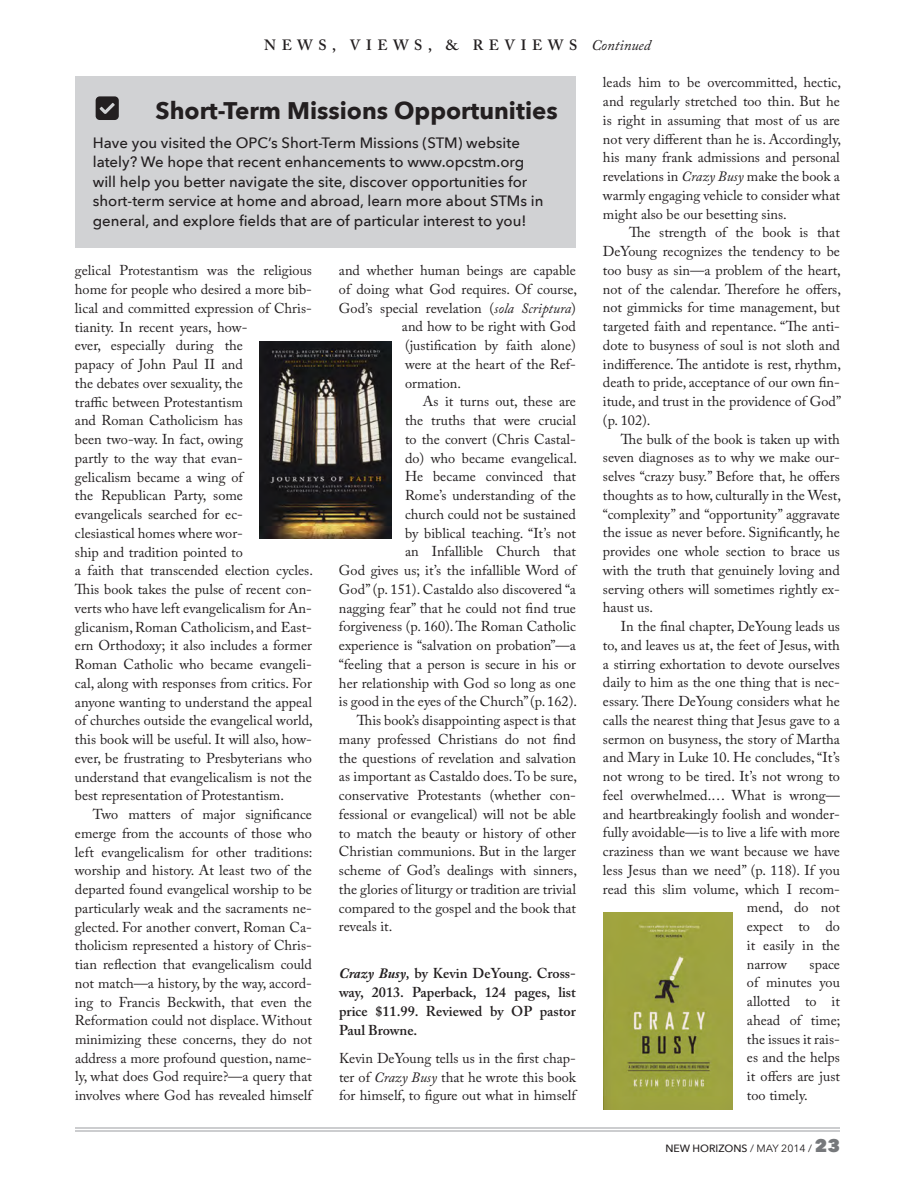
<style>
.page{position:relative;width:918px;height:1188px;background:#fff}
.page>*{position:absolute;margin:0;border:0;box-sizing:border-box;transform-origin:0 0}
.News_section_title{font:700 24px "Avenir Next";color:#231f20}
.t1{font:500 15px/19.5px "Avenir Next";color:#231f20}
.Section_Headers{font:600 14.85px "Adobe Caslon Pro";letter-spacing:.375em;color:#231f20}
.News_item_text{font:14.25px/18.8px "Adobe Caslon Pro";color:#231f20;text-align:justify}
.Review_information{font:600 14.25px/18.8px "Adobe Caslon Pro";color:#231f20;text-align:justify}
.t2{font:500 10.5px "Avenir Next";color:#231f20}
.s1{font-weight:400;font-style:italic}
.s2{font-style:italic}
.s3{font-weight:700;font-style:italic}
.s4{font-weight:400}
.s5{font-weight:800;font-size:18px;color:#76787b}
</style>
<div class="page">
<hr style="left:75px;top:1127px;width:765px;height:2px;background:#bcbdc0">
<hr style="left:75px;top:1130px;width:765px;height:2px;background:#bcbdc0">
<div style="left:75px;top:77px;width:501px;height:171px;background:#d1d2d4"></div>
<svg style="left:96px;top:96px;width:23px;height:24px"></svg>
<img style="left:259px;top:342px;width:132px;height:197px">
<img style="left:603px;top:912px;width:130px;height:198px">
<p class="Section_Headers" style="left:264px;top:36px;width:388px">NEWS, VIEWS, &amp; REVIEWS <span class="s1">Continued</span></p>
<p class="News_section_title" style="left:156px;top:96px;width:404px">Short-Term Missions Opportunities</p>
<p class="t1" style="left:93px;top:133px;width:452px">Have you visited the OPC’s Short-Term Missions (STM) website lately? We hope that recent enhancements to www.opcstm.org will help you better navigate the site, discover opportunities for short-term service at home and abroad, learn more about STMs in general, and explore fields that are of particular interest to you!</p>
<p class="News_item_text" style="left:75px;top:261px;width:240px;text-align:left">gelical Protestantism was the religious home for people who desired a more bib&shy;lical and committed expression of Chris&shy;tianity. In recent years, how-<br>ever, especially during the<br>papacy of John Paul II and<br>the debates over sexuality, the<br>traffic between Protestantism<br>and Roman Catholicism has<br>been two-way. In fact, owing<br>partly to the way that evan-<br>gelicalism became a wing of<br>the Republican Party, some evangelicals searched for ec-<br>clesiastical homes where wor-<br>ship and tradition pointed to<br>a faith that transcended election cycles.<br>This book takes the pulse of recent con&shy;verts who have left evangelicalism for An&shy;glicanism, Roman Catholicism, and East&shy;ern Orthodoxy; it also includes a former Roman Catholic who became evangeli&shy;cal, along with responses from critics. For anyone wanting to understand the appeal of churches outside the evangelical world, this book will be useful. It will also, how&shy;ever, be frustrating to Presbyterians who understand that evangelicalism is not the best representation of Protestantism.</p>
<p class="News_item_text" style="left:75px;top:805px;width:239px;text-indent:18px">Two matters of major significance emerge from the accounts of those who left evangelicalism for other traditions: worship and history. At least two of the departed found evangelical worship to be particularly weak and the sacraments ne&shy;glected. For another convert, Roman Ca&shy;tholicism represented a history of Chris&shy;tian reflection that evangelicalism could not match—a history, by the way, accord&shy;ing to Francis Beckwith, that even the Reformation could not displace. Without minimizing these concerns, they do not address a more profound question, name&shy;ly, what does God require?—a query that involves where God has revealed himself</p>
<p class="News_item_text" style="left:339px;top:261px;width:238px">and whether human beings are capable</p>
<p class="News_item_text" style="left:339px;top:280px;width:239px">of doing what God requires. Of course,</p>
<p class="News_item_text" style="left:339px;top:298px;width:238px">God’s special revelation (<span class="s2">sola Scriptura</span>)</p>
<p class="News_item_text" style="left:402px;top:317px;width:175px">and how to be right with God</p>
<p class="News_item_text" style="left:405px;top:336px;width:172px">(justification by faith alone)</p>
<p class="News_item_text" style="left:405px;top:355px;width:172px">were at the heart of the Ref-</p>
<p class="News_item_text" style="left:405px;top:373px;width:58px">ormation.</p>
<p class="News_item_text" style="left:339px;top:392px;width:240px;text-align:right">As it turns out, these are<br>the truths that were crucial<br>to the convert (Chris Castal-<br>do) who became evangelical.<br>He became convinced that<br>Rome’s understanding of the<br>church could not be sustained<br>by biblical teaching. “It’s not<br>an Infallible Church that<br>God gives us; it’s the infallible Word of God” (p. 151). Castaldo also discovered “a nagging fear” that he could not find true forgiveness (p. 160). The Roman Catholic experience is “salvation on probation”—a “feeling that a person is secure in his or her relationship with God so long as one is good in the eyes of the Church” (p. 162).</p>
<p class="News_item_text" style="left:339px;top:711px;width:240px;text-indent:18px">This book’s disappointing aspect is that many professed Christians do not find the questions of revelation and salvation as important as Castaldo does. To be sure, conservative Protestants (whether con&shy;fessional or evangelical) will not be able to match the beauty or history of other Christian communions. But in the larger scheme of God’s dealings with sinners, the glories of liturgy or tradition are trivial compared to the gospel and the book that reveals it.</p>
<p class="Review_information" style="left:339px;top:964px;width:239px"><span class="s3">Crazy Busy,</span> by Kevin DeYoung. Cross&shy;way, 2013. Paperback, 124 pages, list price $11.99. Reviewed by OP pastor Paul Browne.</p>
<p class="News_item_text" style="left:339px;top:1049px;width:239px">Kevin DeYoung tells us in the first chap&shy;ter of <span class="s2">Crazy Busy</span> that he wrote this book for himself, to figure out what in himself</p>
<p class="News_item_text" style="left:603px;top:73px;width:239px">leads him to be overcommitted, hectic, and regularly stretched too thin. But he is right in assuming that most of us are not very different than he is. Accordingly, his many frank admissions and personal revelations in <span class="s2">Crazy Busy</span> make the book a warmly engaging vehicle to consider what might also be our besetting sins.</p>
<p class="News_item_text" style="left:603px;top:223px;width:240px;text-indent:26px">The strength of the book is that DeYoung recognizes the tendency to be too busy as sin—a problem of the heart, not of the calendar. Therefore he offers, not gimmicks for time management, but targeted faith and repentance. “The anti&shy;dote to busyness of soul is not sloth and indifference. The antidote is rest, rhythm, death to pride, acceptance of our own fin&shy;itude, and trust in the providence of God” (p. 102).</p>
<p class="News_item_text" style="left:603px;top:429px;width:239px;text-indent:18px">The bulk of the book is taken up with seven diagnoses as to why we make our&shy;selves “crazy busy.” Before that, he offers thoughts as to how, culturally in the West, “complexity” and “opportunity” aggravate the issue as never before. Significantly, he provides one whole section to brace us with the truth that genuinely loving and serving others will sometimes rightly ex&shy;haust us.</p>
<p class="News_item_text" style="left:621px;top:617px;width:221px">In the final chapter, DeYoung leads us</p>
<p class="News_item_text" style="left:603px;top:636px;width:238px">to, and leaves us at, the feet of Jesus, with</p>
<p class="News_item_text" style="left:603px;top:654px;width:238px">a stirring exhortation to devote ourselves</p>
<p class="News_item_text" style="left:603px;top:673px;width:239px">daily to him as the one thing that is nec-</p>
<p class="News_item_text" style="left:603px;top:692px;width:238px">essary. There DeYoung considers what he</p>
<p class="News_item_text" style="left:603px;top:711px;width:239px">calls the nearest thing that Jesus gave to a</p>
<p class="News_item_text" style="left:603px;top:729px;width:239px">sermon on busyness, the story of Martha</p>
<p class="News_item_text" style="left:603px;top:748px;width:239px">and Mary in Luke 10. He concludes, “It’s</p>
<p class="News_item_text" style="left:603px;top:767px;width:239px">not wrong to be tired. It’s not wrong to</p>
<p class="News_item_text" style="left:603px;top:786px;width:239px">feel overwhelmed.… What is wrong—</p>
<p class="News_item_text" style="left:603px;top:804px;width:239px">and heartbreakingly foolish and wonder-</p>
<p class="News_item_text" style="left:603px;top:823px;width:238px">fully avoidable—is to live a life with more</p>
<p class="News_item_text" style="left:603px;top:842px;width:238px">craziness than we want because we have</p>
<p class="News_item_text" style="left:603px;top:861px;width:238px">less Jesus than we need” (p. 118). If you</p>
<p class="News_item_text" style="left:603px;top:879px;width:239px">read this slim volume, which I recom-</p>
<p class="News_item_text" style="left:747px;top:898px;width:95px">mend, do not</p>
<p class="News_item_text" style="left:747px;top:917px;width:94px">expect to do</p>
<p class="News_item_text" style="left:747px;top:936px;width:94px">it easily in the</p>
<p class="News_item_text" style="left:747px;top:954px;width:42px">narrow</p>
<p class="News_item_text" style="left:747px;top:954px;width:95px;text-indent:63px">space of minutes you allotted to it ahead of time; the issues it rais&shy;es and the helps it offers are just too timely.</p>
<p class="t2" style="left:665px;top:1142px;width:176px">NEW HORIZONS <span class="s4">/ MAY 2014 /</span> <span class="s5">23</span></p>
</div>
